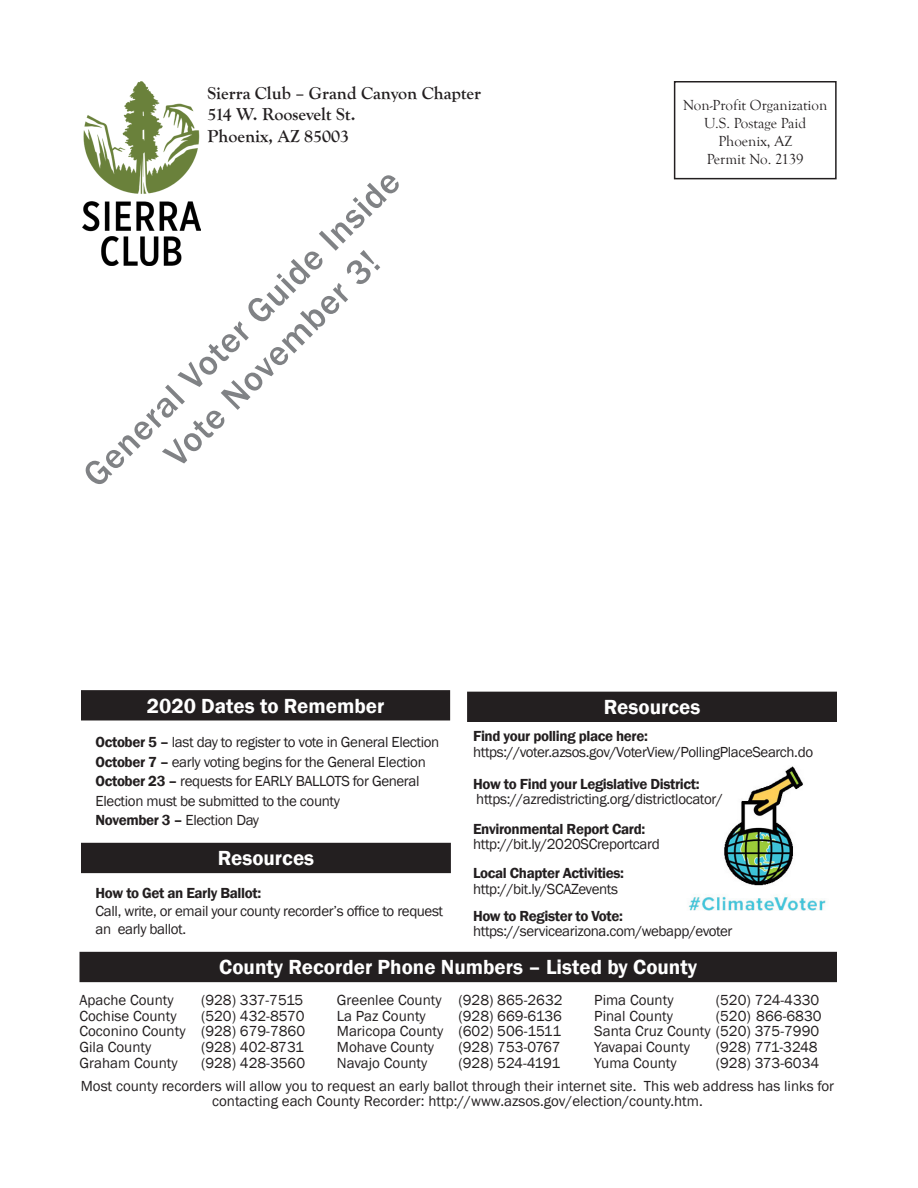
<style>
.page{position:relative;width:918px;height:1188px;background:#fff}
.page>*{position:absolute;margin:0;border:0;box-sizing:border-box;transform-origin:0 0}
.t1{font:500 36px "Franklin Gothic";color:#808285}
.t2{font:600 21px "Franklin Gothic";color:#fff}
.t3{font:700 18px "Goudy Old Style T";color:#231f20}
.t4{font:15px/15.8px "Franklin Gothic";letter-spacing:-.015em;color:#231f20}
.t5{font:600 15px "Franklin Gothic";letter-spacing:-.025em;color:#231f20}
.t6{font:15px "Goudy Old Style T";color:#231f20}
.s1{font-weight:600}
</style>
<div class="page">
<img style="left:689px;top:766px;width:137px;height:145px">
<img style="left:82px;top:82px;width:118px;height:184px">
<div style="left:674px;top:81px;width:163px;height:98px;border:2px solid #231f20"></div>
<div style="left:82px;top:691px;width:367px;height:29px;background:#231f20"></div>
<div style="left:81px;top:690px;width:369px;height:30px;border:2px solid #231f20"></div>
<div style="left:468px;top:692px;width:368px;height:29px;background:#231f20"></div>
<div style="left:467px;top:692px;width:370px;height:30px;border:2px solid #231f20"></div>
<div style="left:80px;top:953px;width:756px;height:28px;background:#231f20"></div>
<div style="left:80px;top:952px;width:757px;height:30px;border:2px solid #231f20"></div>
<div style="left:82px;top:844px;width:368px;height:28px;background:#231f20"></div>
<div style="left:81px;top:843px;width:370px;height:30px;border:2px solid #231f20"></div>
<p class="t3" style="left:207px;top:83px;width:275px">Sierra Club – Grand Canyon Chapter</p>
<p class="t3" style="left:207px;top:104px;width:150px">514 W. Roosevelt St.</p>
<p class="t3" style="left:207px;top:126px;width:143px">Phoenix, AZ 85003</p>
<p class="t1" style="left:73px;top:465px;width:433px;rotate:-45deg">General Voter Guide Inside</p>
<p class="t1" style="left:155px;top:445px;width:289px;rotate:-45deg">Vote November 3!</p>
<p class="t6" style="left:683px;top:97px;width:146px">Non-Profit Organization</p>
<p class="t6" style="left:704px;top:115px;width:104px">U.S. Postage Paid</p>
<p class="t6" style="left:718px;top:133px;width:75px">Phoenix, AZ</p>
<p class="t6" style="left:707px;top:151px;width:98px">Permit No. 2139</p>
<p class="t2" style="left:147px;top:693px;width:239px">2020 Dates to Remember</p>
<p class="t2" style="left:604px;top:694px;width:98px">Resources</p>
<p class="t4" style="left:96px;top:735px;width:345px"><span class="s1">October 5 –</span> last day to register to vote in General Election</p>
<p class="t4" style="left:96px;top:754px;width:332px"><span class="s1">October 7 –</span> early voting begins for the General Election</p>
<p class="t4" style="left:96px;top:772px;width:325px;line-height:19.5px"><span class="s1">October 23 –</span> requests for EARLY BALLOTS for General<br>Election must be submitted to the county</p>
<p class="t4" style="left:96px;top:813px;width:165px"><span class="s1">November 3 –</span> Election Day</p>
<p class="t2" style="left:218px;top:845px;width:98px">Resources</p>
<p class="t5" style="left:96px;top:884px;width:167px">How to Get an Early Ballot:</p>
<p class="t4" style="left:96px;top:903px;width:349px;line-height:18px">Call, write, or email your county recorder’s office to request an early ballot.</p>
<p class="t5" style="left:473px;top:727px;width:176px">Find your polling place here:</p>
<p class="t4" style="left:473px;top:745px;width:342px">https://voter.azsos.gov/VoterView/PollingPlaceSearch.do</p>
<p class="t4" style="left:473px;top:776px;width:251px"><span class="s1">How to Find your Legislative District: </span>https://azredistricting.org/districtlocator/</p>
<p class="t4" style="left:473px;top:821px;width:188px"><span class="s1">Environmental Report Card: </span>http://bit.ly/2020SCreportcard</p>
<p class="t5" style="left:473px;top:864px;width:153px">Local Chapter Activities:</p>
<p class="t4" style="left:473px;top:881px;width:147px">http://bit.ly/SCAZevents</p>
<p class="t5" style="left:473px;top:906px;width:151px">How to Register to Vote:</p>
<p class="t4" style="left:473px;top:924px;width:261px">https://servicearizona.com/webapp/evoter</p>
<p class="t2" style="left:219px;top:954px;width:480px">County Recorder Phone Numbers – Listed by County</p>
<p class="t4" style="left:80px;top:992px;width:96px">Apache County</p>
<p class="t4" style="left:201px;top:992px;width:104px">(928) 337-7515</p>
<p class="t4" style="left:80px;top:1008px;width:99px">Cochise County</p>
<p class="t4" style="left:201px;top:1008px;width:105px">(520) 432-8570</p>
<p class="t4" style="left:80px;top:1024px;width:227px">Coconino County (928) 679-7860</p>
<p class="t4" style="left:80px;top:1040px;width:73px">Gila County</p>
<p class="t4" style="left:201px;top:1040px;width:104px">(928) 402-8731</p>
<p class="t4" style="left:80px;top:1055px;width:100px">Graham County</p>
<p class="t4" style="left:201px;top:1055px;width:106px">(928) 428-3560</p>
<p class="t4" style="left:337px;top:992px;width:227px">Greenlee County (928) 865-2632</p>
<p class="t4" style="left:337px;top:1008px;width:90px">La Paz County</p>
<p class="t4" style="left:458px;top:1008px;width:105px">(928) 669-6136</p>
<p class="t4" style="left:337px;top:1024px;width:226px">Maricopa County (602) 506-1511</p>
<p class="t4" style="left:337px;top:1040px;width:99px">Mohave County</p>
<p class="t4" style="left:458px;top:1040px;width:104px">(928) 753-0767</p>
<p class="t4" style="left:337px;top:1055px;width:92px">Navajo County</p>
<p class="t4" style="left:458px;top:1055px;width:103px">(928) 524-4191</p>
<p class="t4" style="left:594px;top:992px;width:81px">Pima County</p>
<p class="t4" style="left:716px;top:992px;width:105px">(520) 724-4330</p>
<p class="t4" style="left:594px;top:1008px;width:80px">Pinal County</p>
<p class="t4" style="left:716px;top:1008px;width:107px">(520) 866-6830</p>
<p class="t4" style="left:594px;top:1024px;width:226px">Santa Cruz County (520) 375-7990</p>
<p class="t4" style="left:594px;top:1040px;width:97px">Yavapai County</p>
<p class="t4" style="left:716px;top:1040px;width:103px">(928) 771-3248</p>
<p class="t4" style="left:594px;top:1055px;width:84px">Yuma County</p>
<p class="t4" style="left:716px;top:1055px;width:105px">(928) 373-6034</p>
<p class="t4" style="left:81px;top:1079px;width:755px;line-height:15px;text-align:center">Most county recorders will allow you to request an early ballot through their internet site. This web address has links for contacting each County Recorder: http://www.azsos.gov/election/county.htm.</p>
</div>
